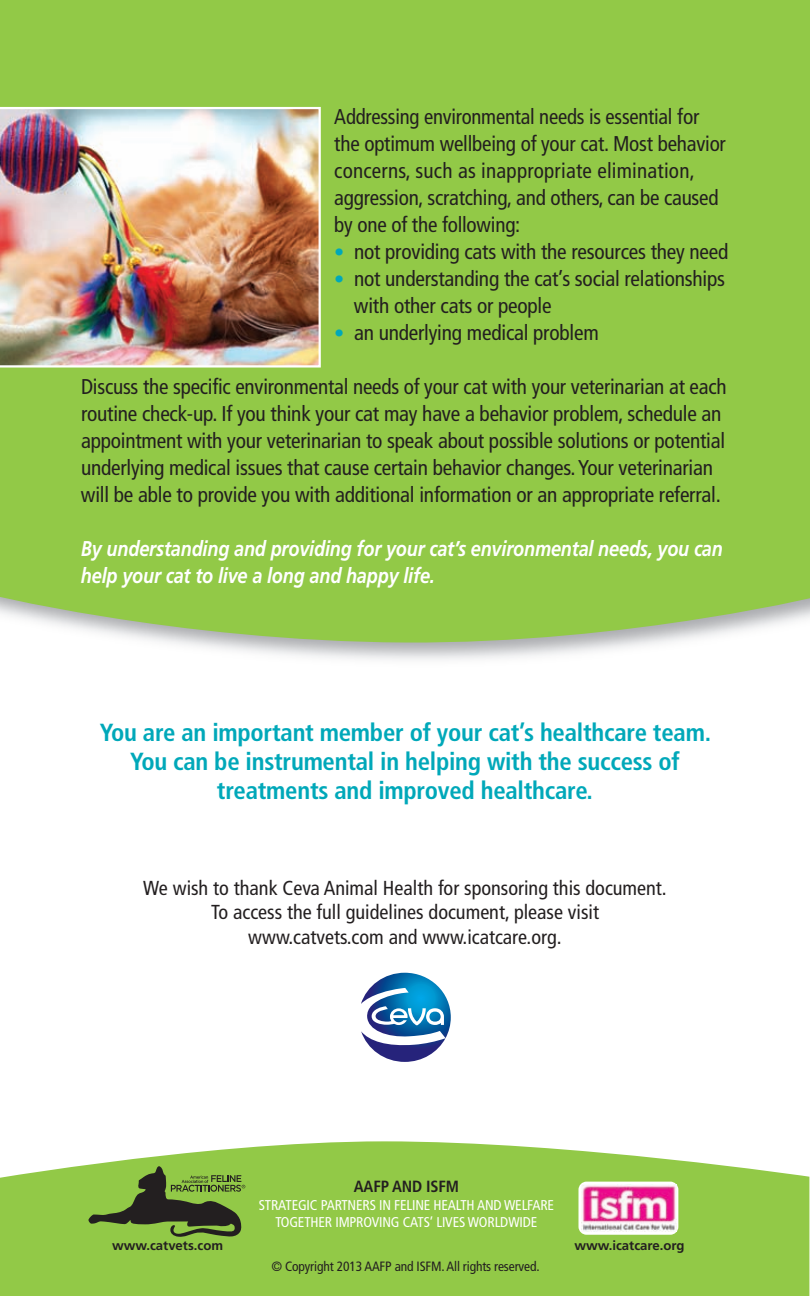
<style>
.page{position:relative;width:810px;height:1296px;background:#fff}
.page>*{position:absolute;margin:0;border:0;box-sizing:border-box;transform-origin:0 0}
.t1{font:700 condensed 24.75px/29.2px "Frutiger";letter-spacing:-.01em;color:#00a8b9;text-align:center}
.t2{font:condensed 21.38px/27px "Frutiger";letter-spacing:-.01em;color:#231f20}
.t3{font:italic 700 21.38px/27px "Frutiger";letter-spacing:-.01em;color:#fff;scale:.85 1}
.t4{font:condensed 20.25px/24.8px "Frutiger";color:#231f20;text-align:center}
.t5{font:700 condensed 16.2px "Frutiger";letter-spacing:-.01em;color:#231f20}
.t6{font:condensed 14.17px/17.1px "Frutiger";letter-spacing:-.01em;color:#fff;text-align:center}
.t7{font:condensed 13.5px "Frutiger";letter-spacing:-.01em;color:#231f20}
.t8{font:700 13.05px "Frutiger";color:#231f20}
.s1{font-size:20.25px;color:#00a8b9}
</style>
<div class="page">
<div style="left:0;top:0;width:810px;height:644px;background:#92c947"></div>
<img style="left:0;top:107px;width:321px;height:261px">
<svg style="left:0;top:1141px;width:809px;height:155px;background:#9dce59"></svg>
<svg style="left:88px;top:1166px;width:157px;height:71px;background:#688938"></svg>
<svg style="left:361px;top:973px;width:90px;height:89px"></svg>
<div style="left:579px;top:1182px;width:99px;height:53px;background:#fff;border-radius:8px"></div>
<img style="left:581px;top:1185px;width:95px;height:47px">
<p class="t2" style="left:334px;top:105px;width:393px">Addressing environmental needs is essential for the optimum wellbeing of your cat. Most behavior concerns, such as inappropriate elimination, aggression, scratching, and others, can be caused by one of the following:</p>
<p class="t2" style="left:334px;top:240px;width:396px"><span class="s1">•</span> not providing cats with the resources they need</p>
<p class="t2" style="left:354px;top:267px;width:373px;text-indent:-20px"><span class="s1">•</span> not understanding the cat’s social relationships with other cats or people</p>
<p class="t2" style="left:334px;top:321px;width:266px"><span class="s1">•</span> an underlying medical problem</p>
<p class="t2" style="left:81px;top:375px;width:647px">Discuss the specific environmental needs of your cat with your veterinarian at each routine check-up. If you think your cat may have a behavior problem, schedule an appointment with your veterinarian to speak about possible solutions or potential underlying medical issues that cause certain behavior changes. Your veterinarian will be able to provide you with additional information or an appropriate referral.</p>
<p class="t3" style="left:81px;top:537px;width:757px">By understanding and providing for your cat’s environmental needs, you can help your cat to live a long and happy life.</p>
<p class="t1" style="left:100px;top:719px;width:613px">You are an important member of your cat’s healthcare team.<br>You can be instrumental in helping with the success of treatments and improved healthcare.</p>
<p class="t4" style="left:143px;top:877px;width:525px">We wish to thank Ceva Animal Health for sponsoring this document.<br>To access the full guidelines document, please visit www.catvets.com and www.icatcare.org.</p>
<p class="t8" style="left:112px;top:1240px;width:113px">www.catvets.com</p>
<p class="t5" style="left:354px;top:1179px;width:107px">AAFP AND ISFM</p>
<p class="t6" style="left:259px;top:1197px;width:297px">STRATEGIC PARTNERS IN FELINE HEALTH AND WELFARE<br>TOGETHER IMPROVING CATS’ LIVES WORLDWIDE</p>
<p class="t7" style="left:271px;top:1261px;width:270px">© Copyright 2013 AAFP and ISFM. All rights reserved.</p>
<p class="t8" style="left:574px;top:1240px;width:112px">www.icatcare.org</p>
</div>
